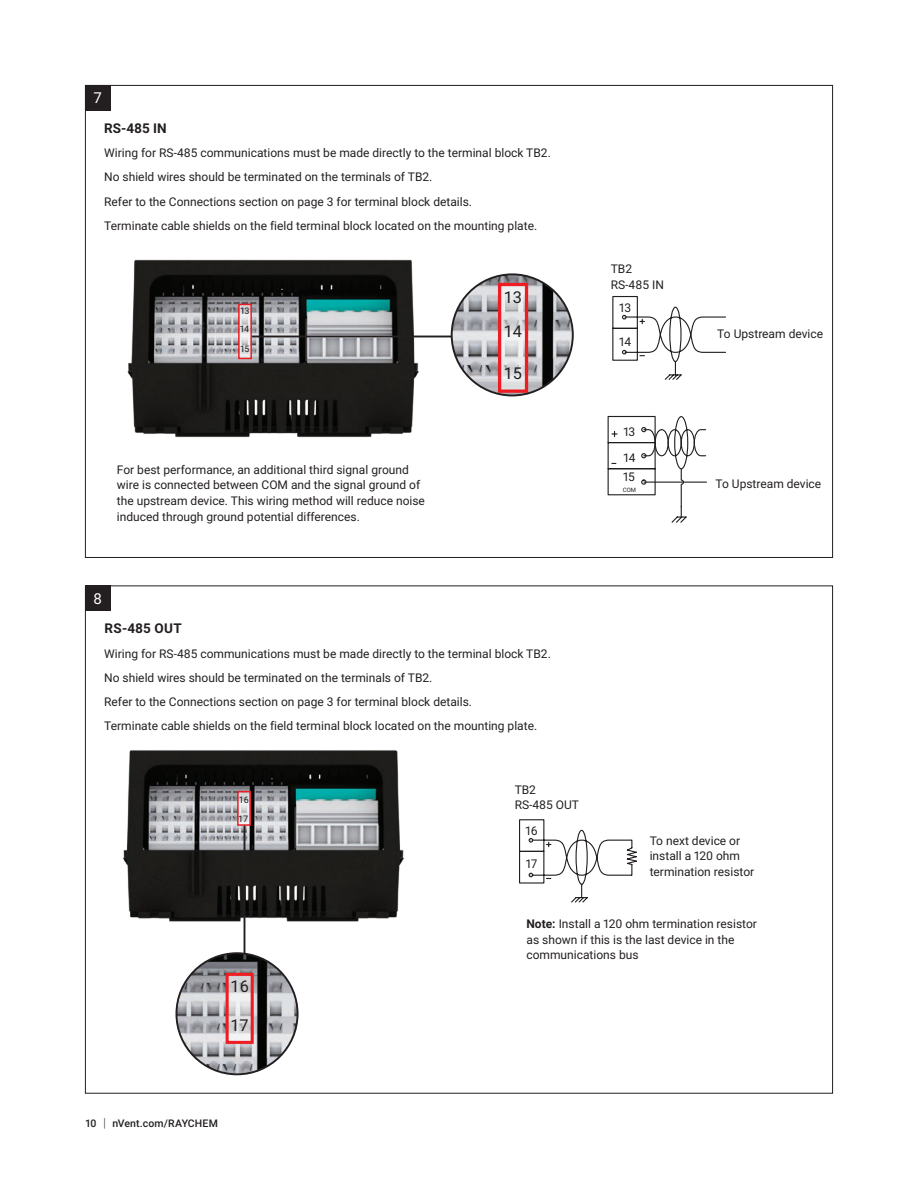
<style>
.page{position:relative;width:918px;height:1188px;background:#fff}
.page>*{position:absolute;margin:0;border:0;box-sizing:border-box;transform-origin:0 0}
.t1{font:16.35px "Roboto";color:#231f20}
.IM-Box_text{font:15px "Roboto";color:#fff}
.Subhead-L1-IM{font:700 13.5px "Roboto";color:#231f20}
.Bodytext-1-IM{font:12px/15.8px "Roboto";color:#231f20}
.t2{font:500 10.5px "Roboto";letter-spacing:.015em;color:#231f20}
.Bodytext-1-IM-2{font:9px "Roboto";color:#231f20}
.Bodytext-1-IM-3{font:6px "Roboto";color:#231f20}
.s1{font-weight:300;font-size:12.6px}
.s2{font-weight:700}
</style>
<div class="page">
<div style="left:85px;top:85px;width:26px;height:26px;background:#231f20"></div>
<div style="left:85px;top:585px;width:26px;height:26px;background:#231f20"></div>
<svg style="left:612px;top:296px;width:114px;height:84px"></svg>
<img style="left:127px;top:259px;width:337px;height:179px">
<svg style="left:241px;top:307px;width:8px;height:49px"></svg>
<div style="left:238px;top:304px;width:14px;height:55px;border:2px solid #ee1d23"></div>
<svg style="left:607px;top:415px;width:100px;height:108px"></svg>
<hr style="left:644px;top:482px;width:63px;height:1px;background:#231f20">
<hr style="left:252px;top:336px;width:199px;height:1px;background:#231f20">
<img style="left:452px;top:274px;width:121px;height:121px;border-radius:61px">
<svg style="left:502px;top:287px;width:22px;height:102px"></svg>
<div style="left:498px;top:283px;width:30px;height:110px;border:3px solid #ee1d23"></div>
<div style="left:451px;top:273px;width:123px;height:123px;border:2px solid #231f20;border-radius:50%"></div>
<svg style="left:519px;top:819px;width:118px;height:84px"></svg>
<img style="left:122px;top:750px;width:282px;height:193px">
<svg style="left:240px;top:794px;width:8px;height:29px"></svg>
<div style="left:237px;top:791px;width:14px;height:35px;border:2px solid #ee1d23"></div>
<hr style="left:244px;top:826px;width:1px;height:128px;background:#231f20">
<img style="left:176px;top:953px;width:122px;height:121px;border-radius:61px">
<svg style="left:230px;top:977px;width:20px;height:63px"></svg>
<div style="left:226px;top:973px;width:28px;height:71px;border:3px solid #ee1d23"></div>
<div style="left:175px;top:952px;width:124px;height:123px;border:2px solid #231f20;border-radius:50%"></div>
<p class="IM-Box_text" style="left:94px;top:87px;width:10px">7</p>
<p class="Subhead-L1-IM" style="left:104px;top:119px;width:64px">RS-485 IN</p>
<p class="Bodytext-1-IM" style="left:104px;top:145px;width:448px">Wiring for RS-485 communications must be made directly to the terminal block TB2.</p>
<p class="Bodytext-1-IM" style="left:104px;top:169px;width:330px">No shield wires should be terminated on the terminals of TB2.</p>
<p class="Bodytext-1-IM" style="left:104px;top:193px;width:369px">Refer to the Connections section on page 3 for terminal block details.</p>
<p class="Bodytext-1-IM" style="left:104px;top:217px;width:435px">Terminate cable shields on the field terminal block located on the mounting plate.</p>
<p class="Bodytext-1-IM-2" style="left:241px;top:305px;width:10px">13</p>
<p class="Bodytext-1-IM-2" style="left:240px;top:322px;width:10px">14</p>
<p class="Bodytext-1-IM-2" style="left:241px;top:343px;width:10px">15</p>
<p class="Bodytext-1-IM" style="left:117px;top:461px;width:310px">For best performance, an additional third signal ground wire is connected between COM and the signal ground of the upstream device. This wiring method will reduce noise induced through ground potential differences.</p>
<p class="IM-Box_text" style="left:94px;top:588px;width:10px">8</p>
<p class="t1" style="left:504px;top:286px;width:20px">13</p>
<p class="t1" style="left:504px;top:320px;width:20px">14</p>
<p class="t1" style="left:504px;top:362px;width:20px">15</p>
<p class="Subhead-L1-IM" style="left:104px;top:619px;width:79px">RS-485 OUT</p>
<p class="Bodytext-1-IM" style="left:104px;top:645px;width:448px">Wiring for RS-485 communications must be made directly to the terminal block TB2.</p>
<p class="Bodytext-1-IM" style="left:104px;top:669px;width:330px">No shield wires should be terminated on the terminals of TB2.</p>
<p class="Bodytext-1-IM" style="left:104px;top:694px;width:369px">Refer to the Connections section on page 3 for terminal block details.</p>
<p class="Bodytext-1-IM" style="left:104px;top:718px;width:435px">Terminate cable shields on the field terminal block located on the mounting plate.</p>
<p class="Bodytext-1-IM-2" style="left:239px;top:794px;width:12px">16</p>
<p class="Bodytext-1-IM-2" style="left:238px;top:812px;width:12px">17</p>
<p class="Bodytext-1-IM" style="left:515px;top:781px;width:66px">TB2<br>RS-485 OUT</p>
<p class="Bodytext-1-IM" style="left:525px;top:823px;width:14px">16</p>
<p class="Bodytext-1-IM" style="left:526px;top:856px;width:13px">17</p>
<p class="Bodytext-1-IM" style="left:611px;top:260px;width:55px">TB2<br>RS-485 IN</p>
<p class="Bodytext-1-IM" style="left:619px;top:299px;width:13px">13</p>
<p class="Bodytext-1-IM" style="left:619px;top:333px;width:13px">14</p>
<p class="Bodytext-1-IM" style="left:623px;top:423px;width:13px">13</p>
<p class="Bodytext-1-IM" style="left:623px;top:449px;width:13px">14</p>
<p class="Bodytext-1-IM" style="left:623px;top:468px;width:13px">15</p>
<p class="Bodytext-1-IM-3" style="left:623px;top:486px;width:15px">COM</p>
<p class="Bodytext-1-IM" style="left:717px;top:325px;width:107px">To Upstream device</p>
<p class="Bodytext-1-IM" style="left:716px;top:475px;width:107px">To Upstream device</p>
<p class="Bodytext-1-IM" style="left:650px;top:832px;width:106px">To next device or install a 120 ohm termination resistor</p>
<p class="t1" style="left:230px;top:975px;width:20px">16</p>
<p class="t1" style="left:230px;top:1014px;width:20px">17</p>
<p class="t2" style="left:85px;top:1116px;width:134px">10 <span class="s1">|</span> nVent.com/RAYCHEM</p>
<p class="Bodytext-1-IM" style="left:526px;top:915px;width:232px"><span class="s2">Note:</span> Install a 120 ohm termination resistor as shown if this is the last device in the communications bus</p>
</div>
